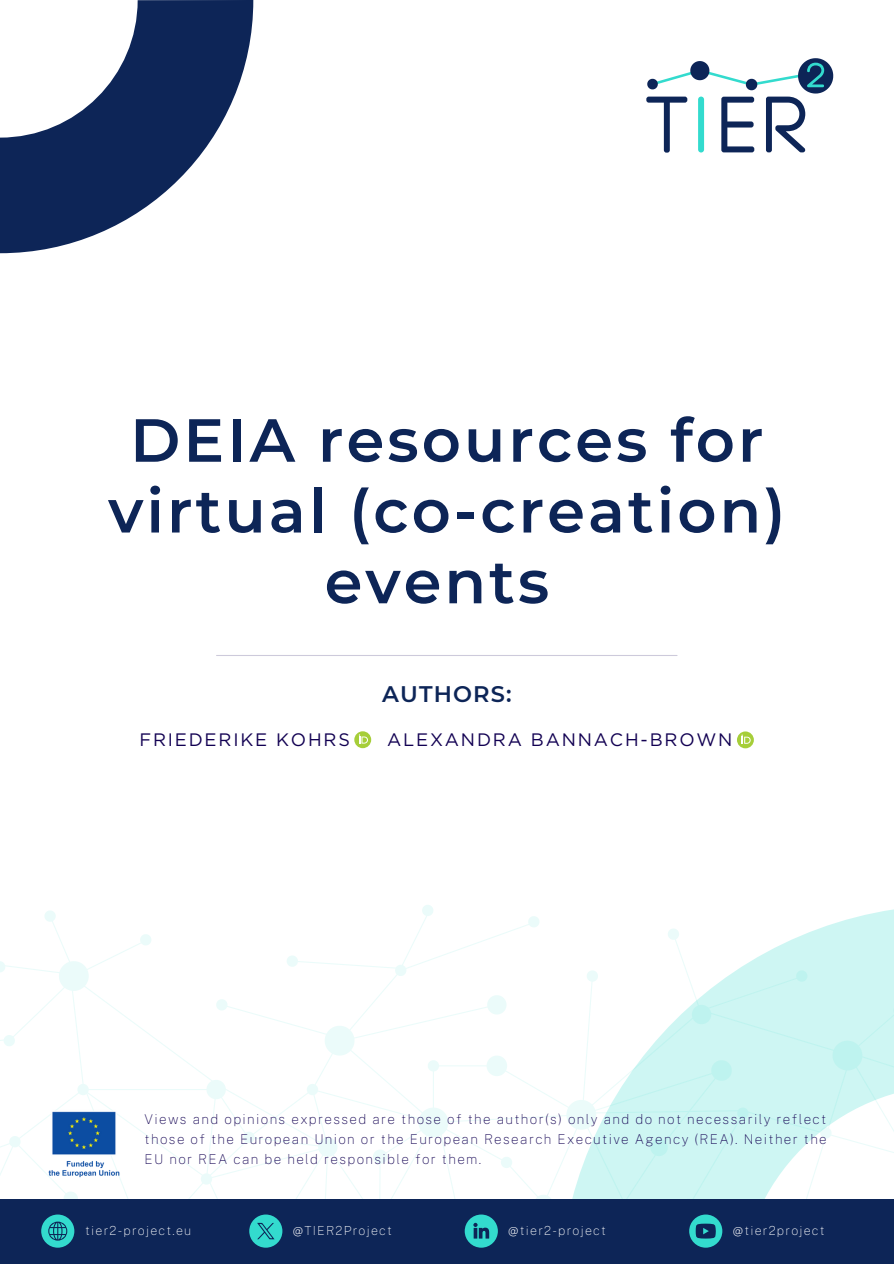
<style>
.page{position:relative;width:894px;height:1264px;background:#fff}
.page>*{position:absolute;margin:0;border:0;box-sizing:border-box;transform-origin:0 0}
.t1{font:600 60.75px/70.8px "Montserrat";letter-spacing:.05em;color:#0d2557;text-align:center}
.t2{font:600 22.5px "Montserrat";letter-spacing:.05em;color:#0d2557}
.t3{font:18px "Gotham";letter-spacing:.1em;color:#120052}
.t4{font:100 13.5px/20.2px "Public Sans";letter-spacing:.1em;color:#120052;text-align:justify}
.t5{font:100 12.45px "Public Sans";letter-spacing:.1em;color:#fff}
</style>
<div class="page">
<svg style="left:598px;top:909px;width:295px;height:289px;fill:#cef6f3"></svg>
<svg style="left:0;top:0;width:253px;height:253px;fill:#0d2557"></svg>
<hr style="left:216px;top:655px;width:461px;height:1px;background:#120052">
<svg style="left:646px;top:58px;width:187px;height:95px"></svg>
<div style="left:698px;top:97px;width:5px;height:55px;background:#33dbce;border-radius:3px"></div>
<div style="left:0;top:1198px;width:893px;height:65px;background:#0d2557"></div>
<svg style="left:0;top:905px;width:598px;height:343px"></svg>
<div style="left:689px;top:1214px;width:33px;height:33px;background:#33dbce;border-radius:50%"></div>
<svg style="left:695px;top:1223px;width:20px;height:15px"></svg>
<svg style="left:354px;top:731px;width:17px;height:17px"></svg>
<svg style="left:359px;top:734px;width:9px;height:9px"></svg>
<svg style="left:736px;top:731px;width:17px;height:17px"></svg>
<svg style="left:741px;top:734px;width:9px;height:9px"></svg>
<p class="t1" style="left:108px;top:404px;width:678px">DEIA resources for virtual (co-creation) events</p>
<h3 class="t2" style="left:382px;top:680px;width:131px">AUTHORS:</h3>
<p class="t3" style="left:139px;top:728px;width:212px">FRIEDERIKE KOHRS</p>
<p class="t3" style="left:387px;top:728px;width:346px">ALEXANDRA BANNACH-BROWN</p>
<p class="t4" style="left:145px;top:1108px;width:683px">Views and opinions expressed are those of the author(s) only and do not necessarily reflect those of the European Union or the European Research Executive Agency (REA). Neither the EU nor REA can be held responsible for them.</p>
<p class="t5" style="left:85px;top:1223px;width:107px">tier2-project.eu</p>
<h1 class="t5" style="left:293px;top:1223px;width:101px">@TIER2Project</h1>
<h2 class="t5" style="left:508px;top:1223px;width:99px">@tier2-project</h2>
<h3 class="t5" style="left:732px;top:1223px;width:93px">@tier2project</h3>
</div>
